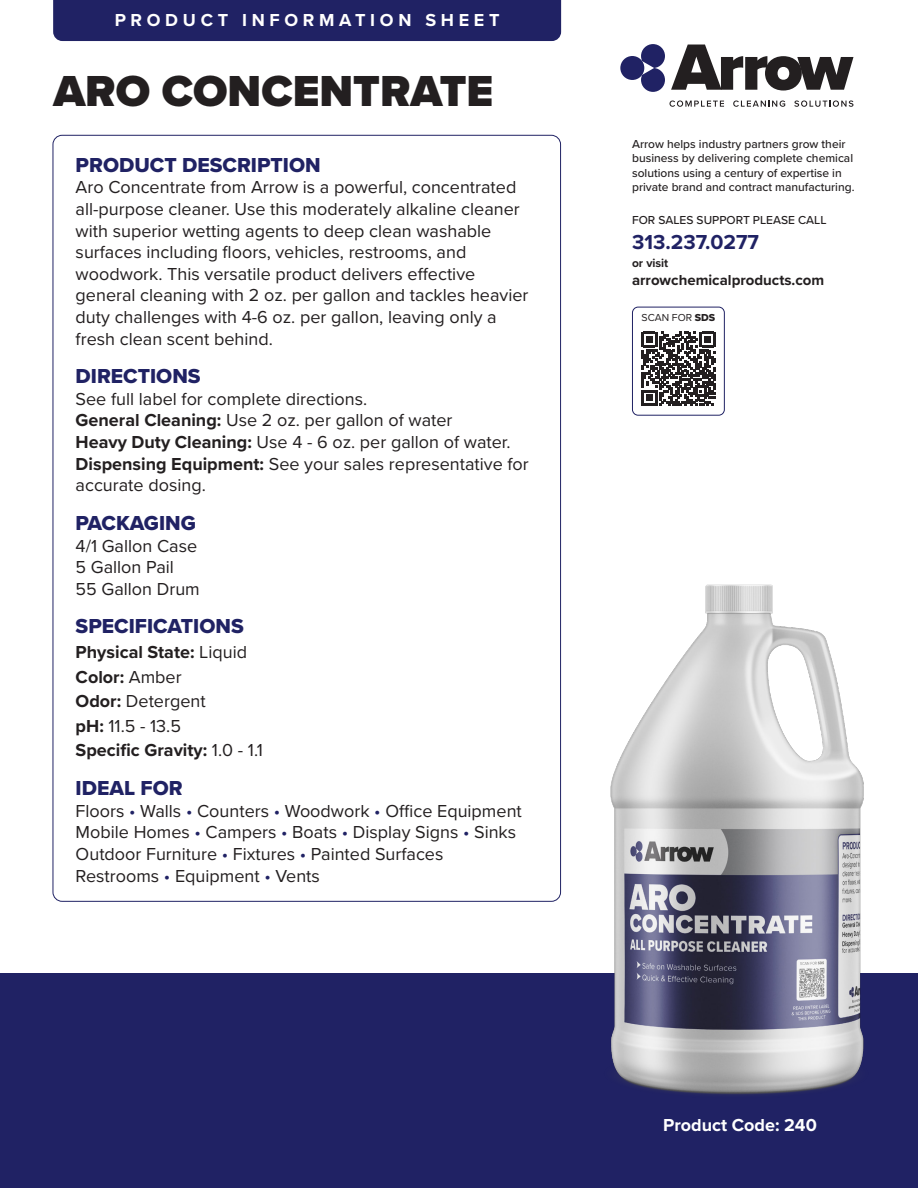
<style>
.page{position:relative;width:918px;height:1188px;background:#fff}
.page>*{position:absolute;margin:0;border:0;box-sizing:border-box;transform-origin:0 0}
.t1{font:900 45px "Proxima Nova";color:#231f20}
.sub_head{font:21px "Proxima Nova Extrabld";color:#202264}
.t2{font:700 21px "Proxima Nova";color:#202264}
.body_copy{font:18px/21.6px "Proxima Nova";color:#231f20}
.sub_head-2{font:18px/21.6px "Proxima Nova";color:#231f20}
.body_copy-2{font:700 18px/24.6px "Proxima Nova";color:#231f20}
.t3{font:700 18px "Proxima Nova";letter-spacing:.26em;color:#fff}
.t4{font:700 18px "Proxima Nova";color:#fff}
.t5{font:700 15px "Proxima Nova";color:#231f20}
.t6{font:500 12px/14.4px "Proxima Nova";color:#231f20}
.t7{font:700 12px "Proxima Nova";color:#231f20}
.t8{font:10.5px "Proxima Nova";color:#231f20}
.s1{font-weight:700}
.s2{font-weight:400}
.s3{color:#202264}
.s4{font-family:"Proxima Nova Extrabld"}
</style>
<div class="page">
<div style="left:0;top:973px;width:918px;height:215px;background:#202264"></div>
<img style="left:610px;top:584px;width:254px;height:511px">
<svg style="left:671px;top:45px;width:183px;height:46px"></svg>
<svg style="left:670px;top:100px;width:54px;height:7px"></svg>
<svg style="left:733px;top:100px;width:52px;height:7px"></svg>
<svg style="left:794px;top:100px;width:59px;height:7px"></svg>
<div style="left:620px;top:56px;width:24px;height:24px;background:#202264;border-radius:50%"></div>
<svg style="left:641px;top:44px;width:24px;height:48px"></svg>
<div style="left:53px;top:0;width:508px;height:41px;background:#202264"></div>
<svg style="left:641px;top:332px;width:74px;height:74px"></svg>
<div style="left:632px;top:307px;width:93px;height:109px;border:1px solid #202264;border-radius:6px"></div>
<p class="t3" style="left:115px;top:7px;width:386px">PRODUCT INFORMATION SHEET</p>
<p class="t1" style="left:53px;top:57px;width:442px">ARO CONCENTRATE</p>
<p class="sub_head" style="left:76px;top:149px;width:247px">PRODUCT DESCRIPTION</p>
<p class="body_copy" style="left:76px;top:176px;width:454px">Aro Concentrate from Arrow is a powerful, concentrated all-purpose cleaner. Use this moderately alkaline cleaner with superior wetting agents to deep clean washable surfaces including floors, vehicles, restrooms, and woodwork. This versatile product delivers effective general cleaning with 2 oz. per gallon and tackles heavier duty challenges with 4-6 oz. per gallon, leaving only a fresh clean scent behind.</p>
<p class="sub_head" style="left:76px;top:361px;width:127px">DIRECTIONS</p>
<p class="body_copy" style="left:76px;top:387px;width:455px">See full label for complete directions.<br><span class="s1">General Cleaning:</span> Use 2 oz. per gallon of water<br><span class="s1">Heavy Duty Cleaning:</span> Use 4 - 6 oz. per gallon of water.<br><span class="s1">Dispensing Equipment:</span> See your sales representative for accurate dosing.</p>
<p class="sub_head" style="left:76px;top:507px;width:122px">PACKAGING</p>
<p class="sub_head-2" style="left:76px;top:534px;width:126px">4/1 Gallon Case<br>5 Gallon Pail<br>55 Gallon Drum</p>
<p class="sub_head" style="left:76px;top:611px;width:170px">SPECIFICATIONS</p>
<p class="body_copy-2" style="left:76px;top:639px;width:189px">Physical State: <span class="s2">Liquid<br></span>Color: <span class="s2">Amber<br></span>Odor: <span class="s2">Detergent<br></span>pH: <span class="s2">11.5 - 13.5<br></span>Specific Gravity: <span class="s2">1.0 - 1.1</span></p>
<p class="sub_head" style="left:76px;top:772px;width:109px">IDEAL FOR</p>
<p class="sub_head-2" style="left:76px;top:799px;width:448px">Floors <span class="s3">•</span> Walls <span class="s3">•</span> Counters <span class="s3">•</span> Woodwork <span class="s3">•</span> Office Equipment Mobile Homes <span class="s3">•</span> Campers <span class="s3">•</span> Boats <span class="s3">•</span> Display Signs <span class="s3">•</span> Sinks Outdoor Furniture <span class="s3">•</span> Fixtures <span class="s3">•</span> Painted Surfaces Restrooms <span class="s3">•</span> Equipment <span class="s3">•</span> Vents</p>
<p class="t6" style="left:632px;top:136px;width:224px">Arrow helps industry partners grow their business by delivering complete chemical solutions using a century of expertise in private brand and contract manufacturing.</p>
<p class="t6" style="left:632px;top:213px;width:196px">FOR SALES SUPPORT PLEASE CALL</p>
<p class="t2" style="left:632px;top:227px;width:128px">313.237.0277</p>
<p class="t7" style="left:632px;top:254px;width:38px">or visit</p>
<p class="t5" style="left:632px;top:269px;width:194px">arrowchemicalproducts.com</p>
<p class="t8" style="left:642px;top:310px;width:75px">SCAN FOR <span class="s4">SDS</span></p>
<p class="t4" style="left:663px;top:1111px;width:155px">Product Code: 240</p>
</div>
